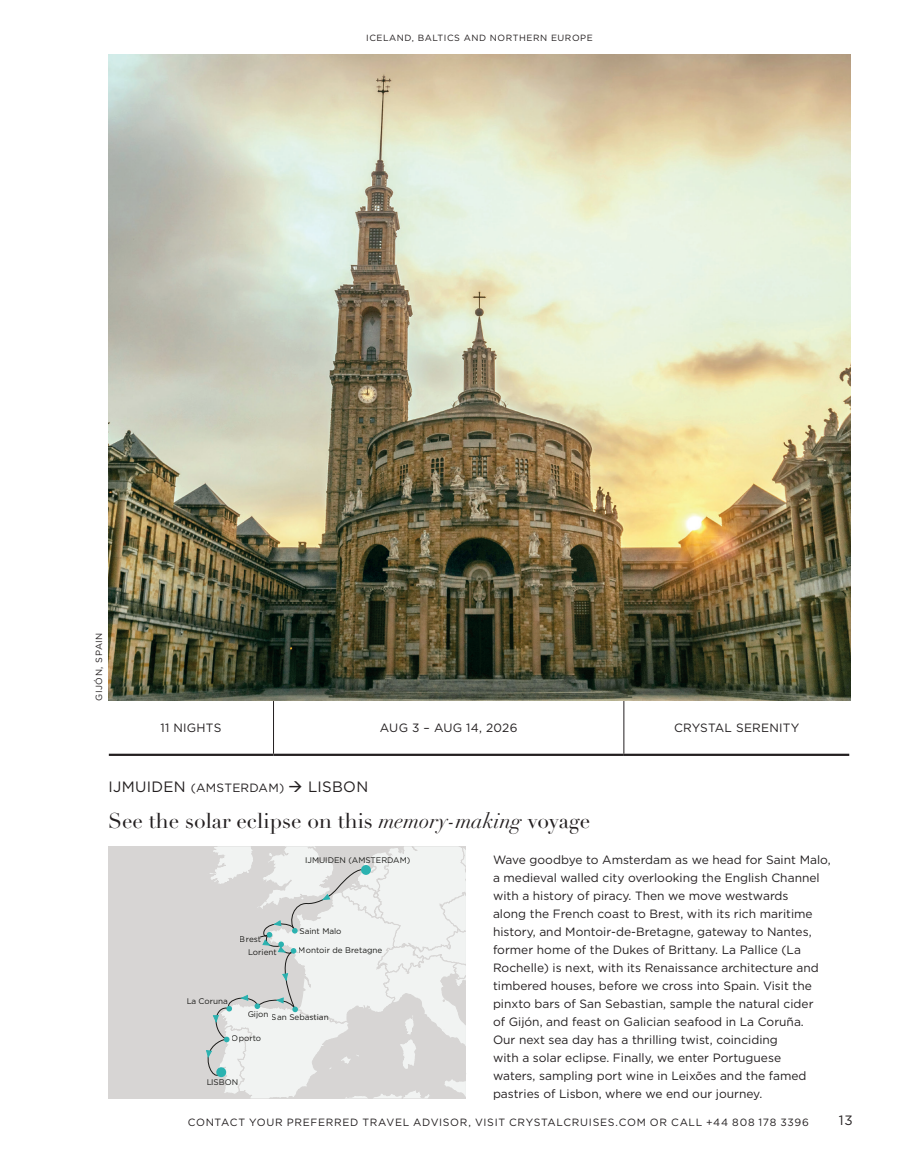
<style>
.page{position:relative;width:905px;height:1175px;background:#fff}
.page>*{position:absolute;margin:0;border:0;box-sizing:border-box;transform-origin:0 0}
.Itinerary_title{font:21px "Didot LT Pro";color:#231f20}
.Itinerary_title-2{font:15px "Gotham";letter-spacing:.02em;color:#231f20}
.t1{font:13.5px "Gotham";color:#231f20}
.Body___Gotham_Book___8_12{font:12px/18px "Gotham";color:#231f20}
.Itinerary_title-3{font:12px "Gotham";letter-spacing:.02em;color:#231f20}
.Featured_Itinerary_Title___Gotham_Book__{font:12px "Gotham";letter-spacing:.02em;color:#231f20}
.t2{font:10.5px "Gotham";letter-spacing:.065em;color:#231f20}
.Itinerary_Details___Gotham_Reg___8_12{font:9px "Gotham";letter-spacing:.06em;color:#231f20}
.t3{font:8.1px "Gotham";color:#1a1a18}
.s1{font-size:12px}
.s2{font-style:italic}
</style>
<div class="page">
<hr style="left:273px;top:700px;width:1px;height:53px;background:#231f20">
<hr style="left:623px;top:700px;width:1px;height:53px;background:#231f20">
<hr style="left:109px;top:753px;width:164px;height:3px;background:#231f20">
<hr style="left:273px;top:753px;width:351px;height:3px;background:#231f20">
<hr style="left:624px;top:753px;width:225px;height:3px;background:#231f20">
<div style="left:108px;top:846px;width:98px;height:252px;background:#d7d5d4"></div>
<svg style="left:206px;top:846px;width:260px;height:252px"></svg>
<img style="left:109px;top:54px;width:741px;height:646px">
<p class="Itinerary_Details___Gotham_Reg___8_12" style="left:366px;top:32px;width:228px">ICELAND, BALTICS AND NORTHERN EUROPE</p>
<p class="Itinerary_Details___Gotham_Reg___8_12" style="left:93px;top:700px;width:70px;rotate:-90deg">GIJÓN, SPAIN</p>
<p class="Itinerary_title-3" style="left:160px;top:720px;width:62px">11 NIGHTS</p>
<p class="Itinerary_title-3" style="left:380px;top:720px;width:139px">AUG 3 – AUG 14, 2026</p>
<p class="Featured_Itinerary_Title___Gotham_Book__" style="left:674px;top:720px;width:127px">CRYSTAL SERENITY</p>
<p class="Itinerary_title-2" style="left:108px;top:777px;width:261px">IJMUIDEN <span class="s1">(AMSTERDAM)</span> → LISBON</p>
<p class="Itinerary_title" style="left:108px;top:808px;width:484px">See the solar eclipse on this <span class="s2">memory-making</span> voyage</p>
<p class="Body___Gotham_Book___8_12" style="left:493px;top:850px;width:339px">Wave goodbye to Amsterdam as we head for Saint Malo, a medieval walled city overlooking the English Channel with a history of piracy. Then we move westwards<br>along the French coast to Brest, with its rich maritime history, and Montoir-de-Bretagne, gateway to Nantes, former home of the Dukes of Brittany. La Pallice (La Rochelle) is next, with its Renaissance architecture and timbered houses, before we cross into Spain. Visit the pinxto bars of San Sebastian, sample the natural cider<br>of Gijón, and feast on Galician seafood in La Coruña.<br>Our next sea day has a thrilling twist, coinciding<br>with a solar eclipse. Finally, we enter Portuguese<br>waters, sampling port wine in Leixões and the famed pastries of Lisbon, where we end our journey.</p>
<p class="t3" style="left:305px;top:854px;width:107px">IJMUIDEN (AMSTERDAM)</p>
<p class="t3" style="left:299px;top:925px;width:44px">Saint Malo</p>
<p class="t3" style="left:240px;top:934px;width:23px">Brest</p>
<p class="t3" style="left:299px;top:945px;width:85px">Montoir de Bretagne</p>
<p class="t3" style="left:248px;top:947px;width:30px">Lorient</p>
<p class="t3" style="left:186px;top:995px;width:43px">La Coruna</p>
<p class="t3" style="left:247px;top:1009px;width:22px">Gijon</p>
<p class="t3" style="left:272px;top:1012px;width:58px">San Sebastian</p>
<p class="t3" style="left:232px;top:1032px;width:31px">Oporto</p>
<p class="t3" style="left:206px;top:1077px;width:33px">LISBON</p>
<p class="t2" style="left:188px;top:1115px;width:623px">CONTACT YOUR PREFERRED TRAVEL ADVISOR, VISIT CRYSTALCRUISES.COM OR CALL +44 808 178 3396</p>
<p class="t1" style="left:838px;top:1111px;width:15px">13</p>
</div>
